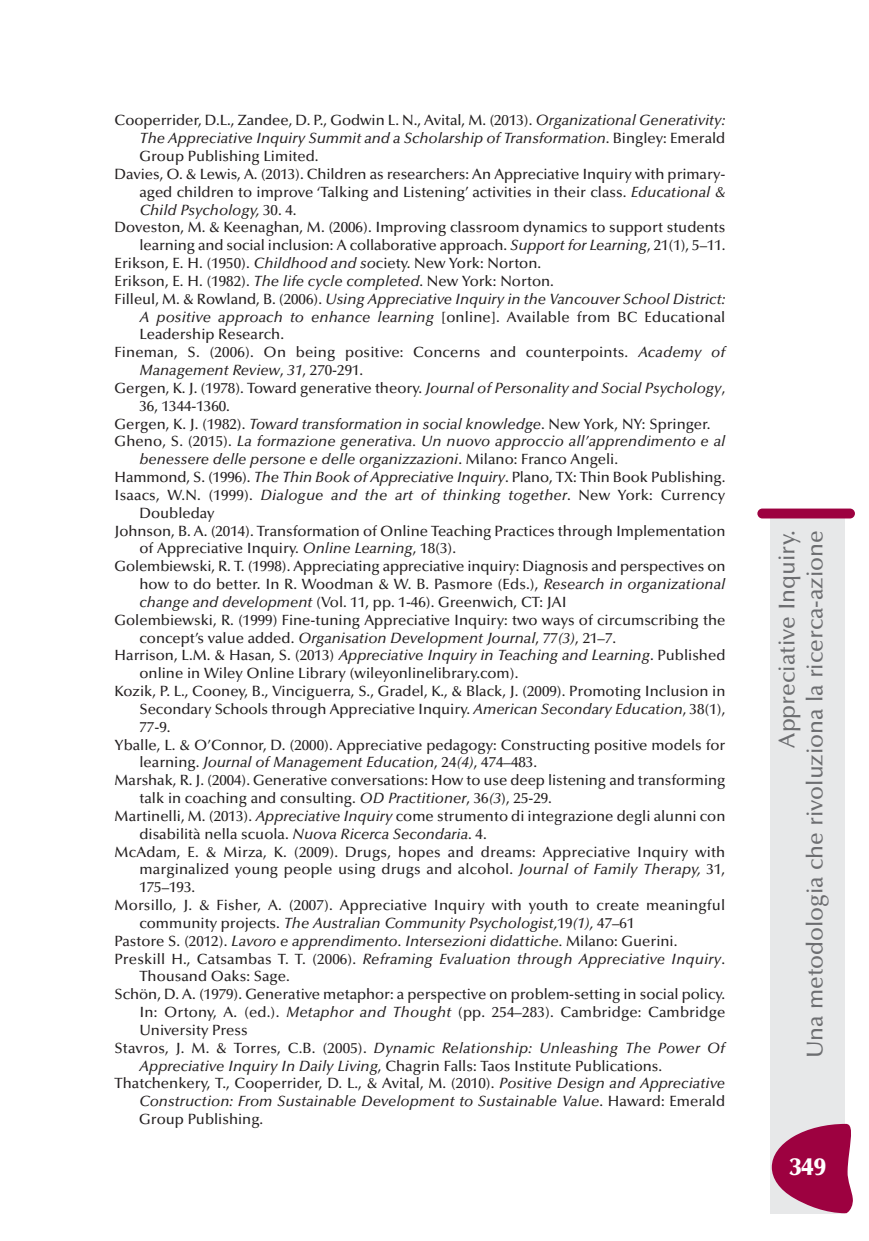
<style>
.page{position:relative;width:869px;height:1241px;background:#fff}
.page>*{position:absolute;margin:0;border:0;box-sizing:border-box;transform-origin:0 0}
.t1{font:900 24.5px "Optima";color:#fff}
.t2{font:500 22.75px/28px "Optima";color:#6c6d70;text-align:right}
.t3{font:500 14.88px "Optima";color:#231f20}
.t4{font:italic 500 14.88px "Optima";color:#231f20}
.s1{font-style:italic}
.s2{font-style:normal}
</style>
<div class="page">
<div style="left:770px;top:516px;width:74px;height:697px;background:#e7e8e9"></div>
<div style="left:757px;top:508px;width:97px;height:10px;background:#9d0140;border-radius:5px"></div>
<svg style="left:771px;top:1123px;width:82px;height:89px"></svg>
<p class="t3" style="left:115px;top:114px;width:612px">Cooperrider, D.L., Zandee, D. P., Godwin L. N., Avital, M. (2013). <span class="s1">Organizational Generativity:</span></p>
<p class="t4" style="left:139px;top:132px;width:587px">The Appreciative Inquiry Summit and a Scholarship of Transformation<span class="s2">. Bingley: Emerald</span></p>
<p class="t3" style="left:139px;top:150px;width:180px">Group Publishing Limited.</p>
<p class="t3" style="left:115px;top:168px;width:612px">Davies, O. &amp; Lewis, A. (2013). Children as researchers: An Appreciative Inquiry with primary-</p>
<p class="t3" style="left:139px;top:186px;width:587px">aged children to improve ‘Talking and Listening’ activities in their class. <span class="s1">Educational &amp;</span></p>
<p class="t4" style="left:139px;top:204px;width:159px">Child Psychology, <span class="s2">30. 4.</span></p>
<p class="t3" style="left:115px;top:221px;width:612px">Doveston, M. &amp; Keenaghan, M. (2006). Improving classroom dynamics to support students</p>
<p class="t3" style="left:139px;top:239px;width:587px">learning and social inclusion: A collaborative approach. <span class="s1">Support for Learning</span>, 21(1), 5–11.</p>
<p class="t3" style="left:115px;top:257px;width:428px">Erikson, E. H. (1950). <span class="s1">Childhood and so</span>ciety. New York: Norton.</p>
<p class="t3" style="left:115px;top:275px;width:440px">Erikson, E. H. (1982). <span class="s1">The life cycle completed</span>. New York: Norton.</p>
<p class="t4" style="left:115px;top:293px;width:612px"><span class="s2">Filleul, M. &amp; Rowland, B. (2006).</span> Using Appreciative Inquiry in the Vancouver School District:</p>
<p class="t3" style="left:139px;top:311px;width:587px"><span class="s1">A positive approach to enhance learning</span> [online]. Available from BC Educational</p>
<p class="t3" style="left:139px;top:328px;width:146px">Leadership Research.</p>
<p class="t3" style="left:115px;top:346px;width:612px">Fineman, S. (2006). On being positive: Concerns and counterpoints. <span class="s1">Academy of</span></p>
<p class="t4" style="left:139px;top:364px;width:225px">Management Review<span class="s2">,</span> 31<span class="s2">, 270-291.</span></p>
<p class="t3" style="left:115px;top:382px;width:612px">Gergen, K. J. (1978). Toward generative theory. <span class="s1">Journal of Personality and Social Psychology</span>,</p>
<p class="t3" style="left:139px;top:400px;width:92px">36, 1344-1360.</p>
<p class="t3" style="left:115px;top:417px;width:597px">Gergen, K. J. (1982). <span class="s1">Toward transformation in social knowledge</span>. New York, NY: Springer.</p>
<p class="t4" style="left:115px;top:435px;width:612px"><span class="s2">Gheno, S. (2015).</span> La formazione generativa. Un nuovo approccio all’apprendimento e al</p>
<p class="t4" style="left:139px;top:453px;width:480px">benessere delle persone e delle organizzazioni<span class="s2">. Milano: Franco Angeli.</span></p>
<p class="t3" style="left:115px;top:471px;width:612px">Hammond, S. (1996). <span class="s1">The Thin Book of Appreciative Inquiry</span>. Plano, TX: Thin Book Publishing.</p>
<p class="t3" style="left:115px;top:489px;width:612px">Isaacs, W.N. (1999). <span class="s1">Dialogue and the art of thinking together</span>. New York: Currency</p>
<p class="t3" style="left:139px;top:507px;width:77px">Doubleday</p>
<p class="t3" style="left:115px;top:524px;width:612px">Johnson, B. A. (2014). Transformation of Online Teaching Practices through Implementation</p>
<p class="t3" style="left:139px;top:542px;width:318px">of Appreciative Inquiry. <span class="s1">Online Learning</span>, 18(3).</p>
<p class="t3" style="left:115px;top:560px;width:612px">Golembiewski, R. T. (1998). Appreciating appreciative inquiry: Diagnosis and perspectives on</p>
<p class="t3" style="left:139px;top:578px;width:587px">how to do better. In R. Woodman &amp; W. B. Pasmore (Eds.), <span class="s1">Research in organizational</span></p>
<p class="t3" style="left:139px;top:596px;width:428px"><span class="s1">change and development</span> (Vol. 11, pp. 1-46). Greenwich, CT: JAI</p>
<p class="t3" style="left:115px;top:614px;width:612px">Golembiewski, R. (1999) Fine-tuning Appreciative Inquiry: two ways of circumscribing the</p>
<p class="t4" style="left:139px;top:631px;width:478px"><span class="s2">concept’s value added.</span> Organisation Development Journal<span class="s2">, 77</span>(3)<span class="s2">, 21–7.</span></p>
<p class="t4" style="left:115px;top:649px;width:612px"><span class="s2">Harrison, L.M. &amp; Hasan, S. (2013)</span> Appreciative Inquiry in Teaching and Learning<span class="s2">. Published</span></p>
<p class="t3" style="left:139px;top:667px;width:380px">online in Wiley Online Library (wileyonlinelibrary.com).</p>
<p class="t3" style="left:115px;top:685px;width:612px">Kozik, P. L., Cooney, B., Vinciguerra, S., Gradel, K., &amp; Black, J. (2009). Promoting Inclusion in</p>
<p class="t3" style="left:139px;top:703px;width:587px">Secondary Schools through Appreciative Inquiry. <span class="s1">American Secondary Education</span>, 38(1),</p>
<p class="t3" style="left:139px;top:720px;width:32px">77-9.</p>
<p class="t3" style="left:115px;top:738px;width:612px">Yballe, L. &amp; O’Connor, D. (2000). Appreciative pedagogy: Constructing positive models for</p>
<p class="t4" style="left:139px;top:756px;width:399px"><span class="s2">learning.</span> Journal of Management Education<span class="s2">, 24</span>(4)<span class="s2">, 474–483.</span></p>
<p class="t3" style="left:115px;top:774px;width:612px">Marshak, R. J. (2004). Generative conversations: How to use deep listening and transforming</p>
<p class="t3" style="left:139px;top:792px;width:414px">talk in coaching and consulting. <span class="s1">OD Practitioner</span>, 36<span class="s1">(3</span>), 25-29.</p>
<p class="t3" style="left:115px;top:810px;width:612px">Martinelli, M. (2013). <span class="s1">Appreciative Inquiry</span> come strumento di integrazione degli alunni con</p>
<p class="t3" style="left:139px;top:827px;width:348px">disabilità nella scuola. <span class="s1">Nuova Ricerca Secondaria</span>. 4.</p>
<p class="t3" style="left:115px;top:845px;width:612px">McAdam, E. &amp; Mirza, K. (2009). Drugs, hopes and dreams: Appreciative Inquiry with</p>
<p class="t3" style="left:139px;top:863px;width:587px">marginalized young people using drugs and alcohol. <span class="s1">Journal of Family Therapy,</span> 31,</p>
<p class="t3" style="left:139px;top:881px;width:57px">175–193.</p>
<p class="t3" style="left:114px;top:899px;width:612px">Morsillo, J. &amp; Fisher, A. (2007). Appreciative Inquiry with youth to create meaningful</p>
<p class="t4" style="left:139px;top:916px;width:496px"><span class="s2">community projects.</span> The Australian Community Psychologist,<span class="s2">19</span>(1), <span class="s2">47–61</span></p>
<p class="t4" style="left:114px;top:934px;width:564px"><span class="s2">Pastore S. (2012).</span> Lavoro e apprendimento. Intersezioni didattiche. <span class="s2">Milano: Guerini.</span></p>
<p class="t4" style="left:114px;top:952px;width:612px"><span class="s2">Preskill H., Catsambas T. T. (2006).</span> Reframing Evaluation through Appreciative Inquiry<span class="s2">.</span></p>
<p class="t3" style="left:139px;top:970px;width:152px">Thousand Oaks: Sage.</p>
<p class="t3" style="left:114px;top:988px;width:612px">Schön, D. A. (1979). Generative metaphor: a perspective on problem-setting in social policy.</p>
<p class="t3" style="left:139px;top:1006px;width:587px">In: Ortony, A. (ed.). <span class="s1">Metaphor and Thought</span> (pp. 254–283). Cambridge: Cambridge</p>
<p class="t3" style="left:139px;top:1023px;width:110px">University Press</p>
<p class="t4" style="left:114px;top:1041px;width:612px"><span class="s2">Stavros, J. M. &amp; Torres, C.B. (2005).</span> Dynamic Relationship: Unleashing The Power Of</p>
<p class="t3" style="left:139px;top:1059px;width:524px"><span class="s1">Appreciative Inquiry In Daily Living</span>, Chagrin Falls: Taos Institute Publications.</p>
<p class="t3" style="left:114px;top:1077px;width:612px">Thatchenkery, T., Cooperrider, D. L., &amp; Avital, M. (2010). <span class="s1">Positive Design and Appreciative</span></p>
<p class="t4" style="left:139px;top:1095px;width:587px">Construction: From Sustainable Development to Sustainable Value<span class="s2">. Haward: Emerald</span></p>
<p class="t3" style="left:139px;top:1113px;width:125px">Group Publishing.</p>
<h2 class="t2" style="left:774px;top:1058px;width:529px;rotate:-90deg">Appreciative Inquiry.<br>Una metodologia che rivoluziona la ricerca-azione</h2>
<h1 class="t1" style="left:789px;top:1156px;width:38px">349</h1>
</div>
